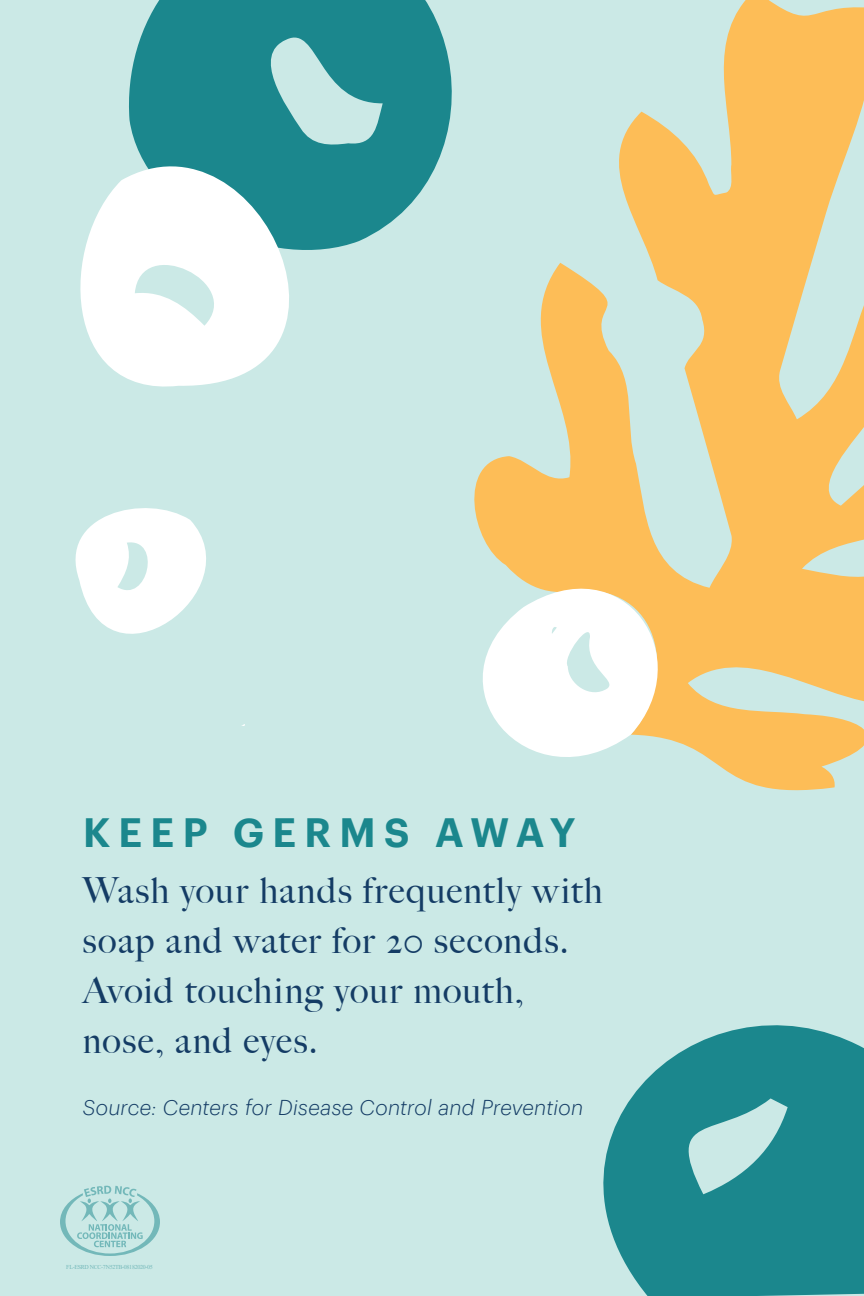
<style>
.page{position:relative;width:864px;height:1296px;background:#cbe9e6}
.page>*{position:absolute;margin:0;border:0;box-sizing:border-box;transform-origin:0 0}
.t1{font:600 40px "Graphik";letter-spacing:.19em;color:#1b878d}
.t2{font:500 36px/49.9px "Big Caslon";letter-spacing:.03em;color:#143c65}
.t3{font:italic 300 21px "Graphik";letter-spacing:.015em;color:#143c65}
.t4{font:6px "Times New Roman";letter-spacing:-.05em;color:#73b8b9}
</style>
<div class="page">
<svg style="left:129px;top:0;width:323px;height:225px;fill:#1b878d"></svg>
<svg style="left:80px;top:101px;width:307px;height:286px"></svg>
<svg style="left:75px;top:508px;width:131px;height:126px"></svg>
<svg style="left:474px;top:0;width:390px;height:791px;fill:#fdbd57"></svg>
<svg style="left:474px;top:544px;width:226px;height:247px"></svg>
<svg style="left:60px;top:1186px;width:100px;height:70px"></svg>
<svg style="left:603px;top:1025px;width:261px;height:271px;fill:#1b878d"></svg>
<p class="t1" style="left:83px;top:802px;width:494px">KEEP GERMS AWAY</p>
<p class="t2" style="left:83px;top:864px;width:521px">Wash your hands frequently with soap and water for 20 seconds.<br>Avoid touching your mouth, nose, and eyes.</p>
<p class="t3" style="left:83px;top:1092px;width:502px">Source: Centers for Disease Control and Prevention</p>
<p class="t4" style="left:66px;top:1263px;width:88px">FL-ESRD NCC-7N52TB-08182020-05</p>
</div>
